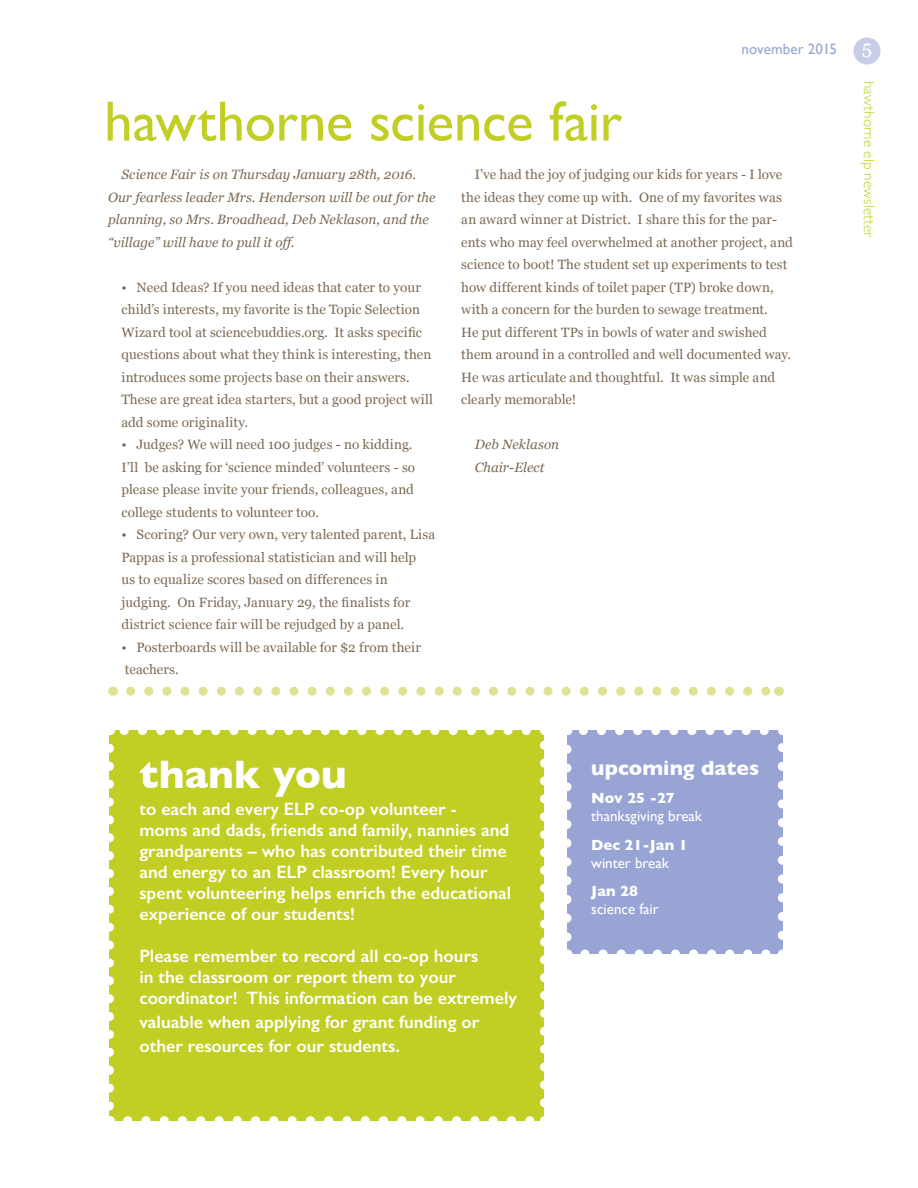
<style>
.page{position:relative;width:918px;height:1188px;background:#fff}
.page>*{position:absolute;margin:0;border:0;box-sizing:border-box;transform-origin:0 0}
.t1{font:57px "Gill Sans";letter-spacing:-.01em;color:#c1ce23}
.t2{font:700 40.5px "Gill Sans";letter-spacing:.005em;color:#fff}
.t3{font:700 21px "Gill Sans";letter-spacing:.005em;color:#fff}
.t4{font:19.5px "Georgia";color:#fff}
.t5{font:600 18px/21px "Gill Sans";color:#fff}
.t6{font:15px "Gill Sans";color:#fff}
.t7{font:700 15px "Gill Sans";color:#fff}
.t8{font:300 15px "Gill Sans";letter-spacing:.01em;color:#c1ce23}
.t9{font:15px "Gill Sans";letter-spacing:.01em;color:#98a4d3}
.t10{font:13.5px/22.5px "Georgia";letter-spacing:.01em;color:#7c6954}
.t11{font:italic 13.5px/22.5px "Georgia";letter-spacing:.005em;color:#7c6954}
</style>
<div class="page">
<div style="left:854px;top:38px;width:26px;height:26px;background:#c7cde7;border-radius:50%"></div>
<div style="left:567px;top:731px;width:215px;height:223px;background:#98a4d3"></div>
<svg style="left:585px;top:950px;width:186px;height:4px"></svg>
<svg style="left:576px;top:730px;width:188px;height:5px"></svg>
<svg style="left:567px;top:749px;width:5px;height:205px"></svg>
<svg style="left:778px;top:731px;width:5px;height:204px"></svg>
<div style="left:110px;top:731px;width:434px;height:390px;background:#c1ce23"></div>
<svg style="left:128px;top:1116px;width:407px;height:5px"></svg>
<svg style="left:119px;top:730px;width:407px;height:5px"></svg>
<svg style="left:109px;top:748px;width:5px;height:373px"></svg>
<svg style="left:540px;top:730px;width:4px;height:373px"></svg>
<svg style="left:130px;top:687px;width:640px;height:9px"></svg>
<p class="t9" style="left:742px;top:40px;width:97px">november 2015</p>
<h3 class="t4" style="left:862px;top:36px;width:12px">5</h3>
<h1 class="t1" style="left:104px;top:88px;width:519px">hawthorne science fair</h1>
<p class="t11" style="left:108px;top:163px;width:329px;text-indent:14px">Science Fair is on Thursday January 28th, 2016.<br>Our fearless leader Mrs. Henderson will be out for the planning, so Mrs. Broadhead, Deb Neklason, and the “village” will have to pull it off.</p>
<p class="t10" style="left:122px;top:276px;width:313px">• Need Ideas? If you need ideas that cater to your child’s interests, my favorite is the Topic Selection Wizard tool at sciencebuddies.org. It asks specific questions about what they think is interesting, then introduces some projects base on their answers.<br>These are great idea starters, but a good project will add some originality.</p>
<p class="t10" style="left:122px;top:433px;width:295px">• Judges? We will need 100 judges - no kidding.<br>I’ll be asking for ‘science minded’ volunteers - so please please invite your friends, colleagues, and college students to volunteer too.</p>
<p class="t10" style="left:122px;top:523px;width:315px">• Scoring? Our very own, very talented parent, Lisa Pappas is a professional statistician and will help<br>us to equalize scores based on differences in judging. On Friday, January 29, the finalists for district science fair will be rejudged by a panel.</p>
<p class="t10" style="left:122px;top:636px;width:301px">• Posterboards will be available for $2 from their teachers.</p>
<p class="t10" style="left:461px;top:163px;width:333px;text-indent:14px">I’ve had the joy of judging our kids for years - I love the ideas they come up with. One of my favorites was an award winner at District. I share this for the par&shy;ents who may feel overwhelmed at another project, and science to boot! The student set up experiments to test how different kinds of toilet paper (TP) broke down, with a concern for the burden to sewage treatment.<br>He put different TPs in bowls of water and swished them around in a controlled and well documented way.<br>He was articulate and thoughtful. It was simple and clearly memorable!</p>
<p class="t11" style="left:475px;top:433px;width:86px">Deb Neklason<br>Chair-Elect</p>
<h2 class="t2" style="left:139px;top:742px;width:209px">thank you</h2>
<p class="t5" style="left:139px;top:798px;width:373px">to each and every ELP co-op volunteer -<br>moms and dads, friends and family, nannies and grandparents – who has contributed their time and energy to an ELP classroom! Every hour spent volunteering helps enrich the educational experience of our students!</p>
<h3 class="t5" style="left:139px;top:945px;width:379px">Please remember to record all co-op hours<br>in the classroom or report them to your coordinator! This information can be extremely</h3>
<h3 class="t5" style="left:139px;top:1010px;width:341px;line-height:24px">valuable when applying for grant funding or other resources for our students.</h3>
<h3 class="t3" style="left:591px;top:751px;width:169px">upcoming dates</h3>
<p class="t7" style="left:591px;top:786px;width:85px">Nov 25 -27</p>
<p class="t6" style="left:591px;top:807px;width:112px">thanksgiving break</p>
<p class="t7" style="left:591px;top:833px;width:98px">Dec 21-Jan 1</p>
<p class="t6" style="left:591px;top:854px;width:79px">winter break</p>
<p class="t7" style="left:591px;top:879px;width:48px">Jan 28</p>
<p class="t6" style="left:591px;top:900px;width:69px">science fair</p>
<p class="t8" style="left:881px;top:81px;width:158px;rotate:90deg">hawthorne elp newsletter</p>
</div>
